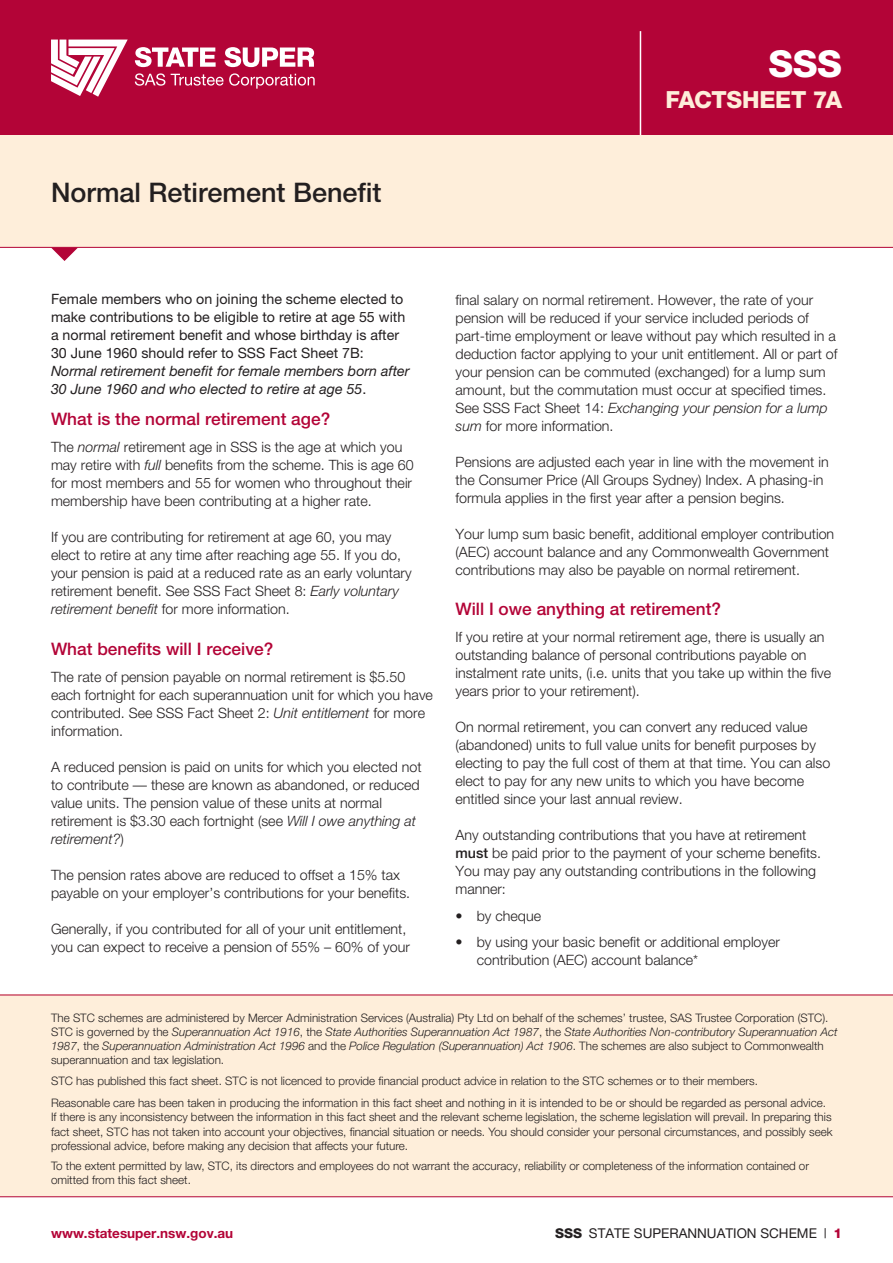
<style>
.page{position:relative;width:893px;height:1263px;background:#fff}
.page>*{position:absolute;margin:0;border:0;box-sizing:border-box;transform-origin:0 0}
.t1{font:800 37.2px "Helvetica Neue";color:#fff}
.t2{font:500 27px "Helvetica Neue";color:#231f20}
.t3{font:800 23.7px "Helvetica Neue";letter-spacing:-.02em;color:#feeeda}
.t4{font:500 17.25px "Helvetica Neue";color:#b30437}
.Body_Text_2{font:300 14.25px/18px "Helvetica Neue";color:#231f20}
.t5{font:14.25px/18px "Helvetica Neue";color:#231f20}
.t6{font:13.5px "Helvetica Neue";color:#231f20}
.t7{font:700 13.5px "Helvetica Neue";color:#b30437}
.t8{font:300 11.7px/14.2px "Helvetica Neue LT Pro";color:#231f20}
.s1{font-style:italic}
.s2{font-weight:500}
.s3{font-weight:800}
.s4{font-weight:800;color:#b30437}
</style>
<div class="page">
<div style="left:0;top:995px;width:893px;height:202px;background:#feeeda"></div>
<div style="left:0;top:135px;width:893px;height:112px;background:#feeeda"></div>
<hr style="left:0;top:1196px;width:893px;height:1px;background:#b30437">
<svg style="left:51px;top:248px;width:27px;height:13px"></svg>
<hr style="left:0;top:247px;width:893px;height:1px;background:#b30437">
<div style="left:0;top:0;width:893px;height:135px;background:#b30437"></div>
<svg style="left:135px;top:47px;width:81px;height:20px"></svg>
<svg style="left:51px;top:40px;width:77px;height:57px"></svg>
<svg style="left:135px;top:73px;width:30px;height:13px"></svg>
<svg style="left:171px;top:73px;width:144px;height:16px"></svg>
<svg style="left:224px;top:47px;width:90px;height:20px"></svg>
<hr style="left:640px;top:31px;width:1px;height:104px;background:#fff">
<hr style="left:0;top:995px;width:893px;height:1px;background:#b30437">
<h1 class="t2" style="left:51px;top:176px;width:332px">Normal Retirement Benefit</h1>
<h1 class="t1" style="left:768px;top:41px;width:75px">SSS</h1>
<h3 class="t3" style="left:666px;top:85px;width:178px">FACTSHEET 7A</h3>
<p class="t5" style="left:51px;top:289px;width:360px">Female members who on joining the scheme elected to make contributions to be eligible to retire at age 55 with a normal retirement benefit and whose birthday is after 30 June 1960 should refer to SSS Fact Sheet 7B:<br><span class="s1">Normal retirement benefit for female members born after 30 June 1960 and who elected to retire at age 55</span>.</p>
<p class="t4" style="left:51px;top:409px;width:281px">What is the normal retirement age?</p>
<p class="Body_Text_2" style="left:51px;top:438px;width:364px">The <span class="s1">normal</span> retirement age in SSS is the age at which you may retire with <span class="s1">full</span> benefits from the scheme. This is age 60 for most members and 55 for women who throughout their membership have been contributing at a higher rate.</p>
<p class="Body_Text_2" style="left:51px;top:528px;width:362px">If you are contributing for retirement at age 60, you may elect to retire at any time after reaching age 55. If you do, your pension is paid at a reduced rate as an early voluntary retirement benefit. See SSS Fact Sheet 8: <span class="s1">Early voluntary retirement benefit</span> for more information.</p>
<p class="t4" style="left:51px;top:638px;width:224px">What benefits will I receive?</p>
<p class="Body_Text_2" style="left:51px;top:667px;width:383px">The rate of pension payable on normal retirement is $5.50 each fortnight for each superannuation unit for which you have contributed. See SSS Fact Sheet 2: <span class="s1">Unit entitlement</span> for more information.</p>
<p class="Body_Text_2" style="left:51px;top:757px;width:372px">A reduced pension is paid on units for which you elected not to contribute — these are known as abandoned, or reduced value units. The pension value of these units at normal retirement is $3.30 each fortnight (see <span class="s1">Will I owe anything at retirement?</span>)</p>
<p class="Body_Text_2" style="left:51px;top:865px;width:361px">The pension rates above are reduced to offset a 15% tax payable on your employer’s contributions for your benefits.</p>
<p class="Body_Text_2" style="left:51px;top:919px;width:360px">Generally, if you contributed for all of your unit entitlement, you can expect to receive a pension of 55% – 60% of your</p>
<p class="Body_Text_2" style="left:455px;top:290px;width:383px">final salary on normal retirement. However, the rate of your pension will be reduced if your service included periods of part-time employment or leave without pay which resulted in a deduction factor applying to your unit entitlement. All or part of your pension can be commuted (exchanged) for a lump sum amount, but the commutation must occur at specified times.<br>See SSS Fact Sheet 14: <span class="s1">Exchanging your pension for a lump sum</span> for more information.</p>
<p class="Body_Text_2" style="left:455px;top:452px;width:375px">Pensions are adjusted each year in line with the movement in the Consumer Price (All Groups Sydney) Index. A phasing-in formula applies in the first year after a pension begins.</p>
<p class="Body_Text_2" style="left:455px;top:524px;width:380px">Your lump sum basic benefit, additional employer contribution (AEC) account balance and any Commonwealth Government contributions may also be payable on normal retirement.</p>
<p class="t4" style="left:455px;top:599px;width:267px">Will I owe anything at retirement?</p>
<p class="Body_Text_2" style="left:455px;top:628px;width:377px">If you retire at your normal retirement age, there is usually an outstanding balance of personal contributions payable on instalment rate units, (i.e. units that you take up within the five years prior to your retirement).</p>
<p class="Body_Text_2" style="left:455px;top:718px;width:376px">On normal retirement, you can convert any reduced value (abandoned) units to full value units for benefit purposes by electing to pay the full cost of them at that time. You can also elect to pay for any new units to which you have become entitled since your last annual review.</p>
<p class="Body_Text_2" style="left:455px;top:826px;width:367px">Any outstanding contributions that you have at retirement <span class="s2">must</span> be paid prior to the payment of your scheme benefits.<br>You may pay any outstanding contributions in the following manner:</p>
<p class="Body_Text_2" style="left:455px;top:906px;width:87px">• by cheque</p>
<p class="Body_Text_2" style="left:477px;top:933px;width:305px;text-indent:-21px">• by using your basic benefit or additional employer contribution (AEC) account balance*</p>
<p class="t8" style="left:51px;top:1010px;width:788px">The STC schemes are administered by Mercer Administration Services (Australia) Pty Ltd on behalf of the schemes’ trustee, SAS Trustee Corporation (STC).<br>STC is governed by the <span class="s1">Superannuation Act 1916</span>, the <span class="s1">State Authorities Superannuation Act 1987</span>, the <span class="s1">State Authorities Non-contributory Superannuation Act 1987</span>, the <span class="s1">Superannuation Administration Act 1996</span> and the <span class="s1">Police Regulation (Superannuation) Act 1906</span>. The schemes are also subject to Commonwealth superannuation and tax legislation.</p>
<p class="t8" style="left:51px;top:1069px;width:777px;line-height:22.5px">STC has published this fact sheet. STC is not licenced to provide financial product advice in relation to the STC schemes or to their members.<br>Reasonable care has been taken in producing the information in this fact sheet and nothing in it is intended to be or should be regarded as personal advice.</p>
<p class="t8" style="left:51px;top:1110px;width:783px;text-align:justify">If there is any inconsistency between the information in this fact sheet and the relevant scheme legislation, the scheme legislation will prevail. In preparing this fact sheet, STC has not taken into account your objectives, financial situation or needs. You should consider your personal circumstances, and possibly seek professional advice, before making any decision that affects your future.</p>
<p class="t8" style="left:51px;top:1158px;width:759px">To the extent permitted by law, STC, its directors and employees do not warrant the accuracy, reliability or completeness of the information contained or omitted from this fact sheet.</p>
<p class="t7" style="left:51px;top:1224px;width:184px">www.statesuper.nsw.gov.au</p>
<p class="t6" style="left:555px;top:1225px;width:288px"><span class="s3">SSS</span> STATE SUPERANNUATION SCHEME | <span class="s4">1</span></p>
</div>
